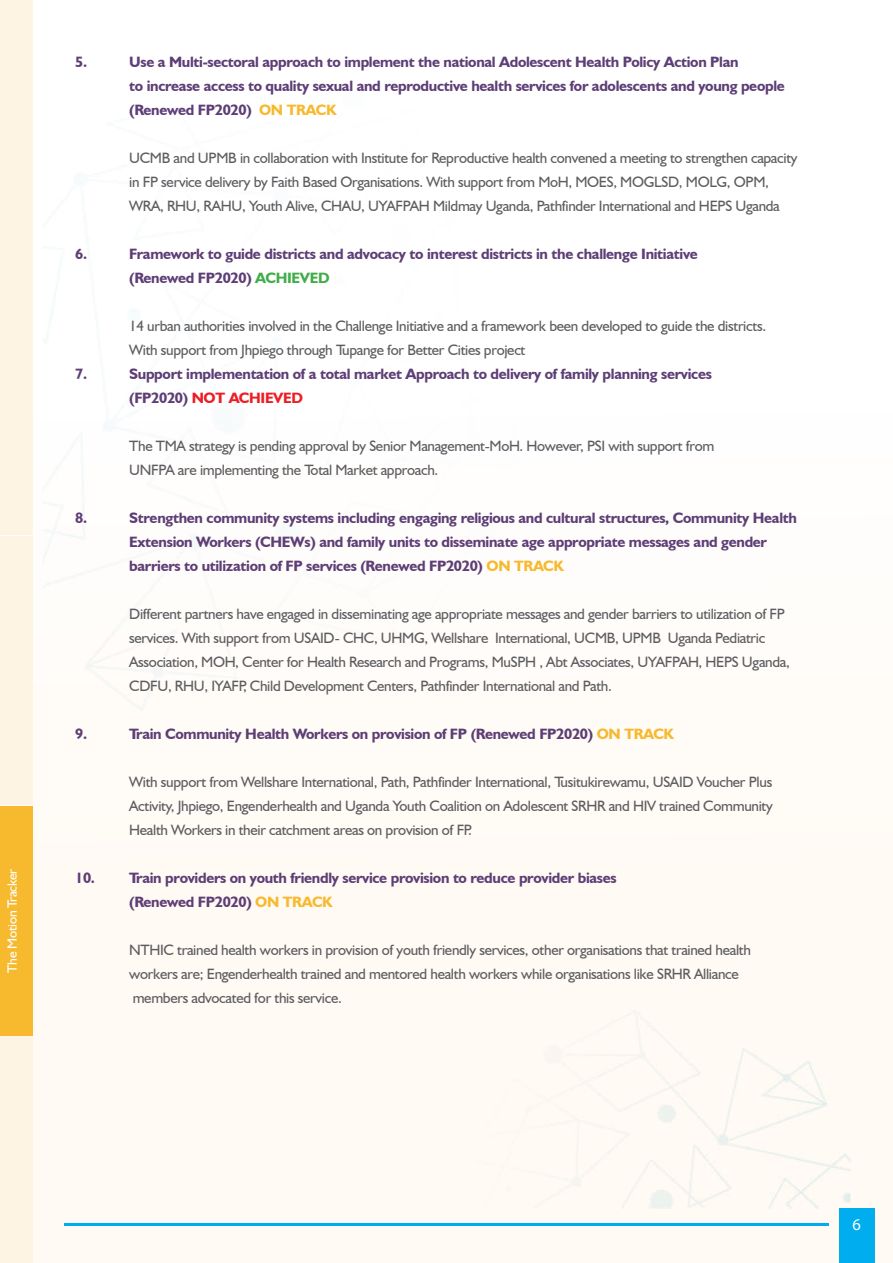
<style>
.page{position:relative;width:893px;height:1263px;background:#fff}
.page>*{position:absolute;margin:0;border:0;box-sizing:border-box;transform-origin:0 0}
.t1{font:16.5px "Myriad Pro";color:#fff}
.t2{font:15px/24px "Humanist 521 BT";letter-spacing:-.02em;color:#5d5d60}
.t3{font:700 15px/24px "Humanist 521 BT";letter-spacing:-.02em;color:#5e3e76}
.t4{font:13.5px "Humanist 521 BT";letter-spacing:-.02em;color:#fff}
.s1{color:#f7b92d}
.s2{color:#41ad49}
.s3{color:#ed1d24}
</style>
<div class="page">
<div style="left:0;top:806px;width:33px;height:229px;background:#f7b92d"></div>
<div style="left:0;top:0;width:33px;height:265px;background:#fef4e3"></div>
<div style="left:0;top:266px;width:33px;height:269px;background:#fef4e3"></div>
<div style="left:0;top:536px;width:33px;height:268px;background:#fef4e3"></div>
<div style="left:0;top:1036px;width:33px;height:227px;background:#fef4e3"></div>
<hr style="left:64px;top:1223px;width:480px;height:2px;background:#00aeef">
<hr style="left:544px;top:1223px;width:131px;height:2px;background:#00aeef">
<hr style="left:675px;top:1223px;width:154px;height:2px;background:#00aeef">
<div style="left:839px;top:1208px;width:35px;height:55px;background:#00aeef"></div>
<p class="t4" style="left:4px;top:972px;width:106px;rotate:-90deg">The Motion Tracker</p>
<p class="t3" style="left:75px;top:50px;width:13px">5.</p>
<p class="t3" style="left:129px;top:50px;width:657px">Use a Multi-sectoral approach to implement the national Adolescent Health Policy Action Plan<br>to increase access to quality sexual and reproductive health services for adolescents and young people (Renewed FP2020) <span class="s1">ON TRACK</span></p>
<p class="t2" style="left:129px;top:146px;width:670px">UCMB and UPMB in collaboration with Institute for Reproductive health convened a meeting to strengthen capacity in FP service delivery by Faith Based Organisations. With support from MoH, MOES, MOGLSD, MOLG, OPM,<br>WRA, RHU, RAHU, Youth Alive, CHAU, UYAFPAH Mildmay Uganda, Pathfinder International and HEPS Uganda</p>
<p class="t3" style="left:75px;top:242px;width:13px">6.</p>
<p class="t3" style="left:129px;top:242px;width:570px">Framework to guide districts and advocacy to interest districts in the challenge Initiative (Renewed FP2020) <span class="s2">ACHIEVED</span></p>
<p class="t2" style="left:129px;top:314px;width:638px">14 urban authorities involved in the Challenge Initiative and a framework been developed to guide the districts.<br>With support from Jhpiego through Tupange for Better Cities project</p>
<p class="t3" style="left:75px;top:362px;width:13px">7.</p>
<p class="t3" style="left:129px;top:362px;width:584px">Support implementation of a total market Approach to delivery of family planning services (FP2020) <span class="s3">NOT ACHIEVED</span></p>
<p class="t2" style="left:129px;top:434px;width:587px">The TMA strategy is pending approval by Senior Management-MoH. However, PSI with support from<br>UNFPA are implementing the Total Market approach.</p>
<p class="t3" style="left:75px;top:506px;width:13px">8.</p>
<p class="t3" style="left:129px;top:506px;width:669px">Strengthen community systems including engaging religious and cultural structures, Community Health<br>Extension Workers (CHEWs) and family units to disseminate age appropriate messages and gender barriers to utilization of FP services (Renewed FP2020) <span class="s1">ON TRACK</span></p>
<p class="t2" style="left:129px;top:602px;width:662px">Different partners have engaged in disseminating age appropriate messages and gender barriers to utilization of FP services. With support from USAID- CHC, UHMG, Wellshare International, UCMB, UPMB Uganda Pediatric Association, MOH, Center for Health Research and Programs, MuSPH , Abt Associates, UYAFPAH, HEPS Uganda, CDFU, RHU, IYAFP, Child Development Centers, Pathfinder International and Path.</p>
<p class="t3" style="left:75px;top:722px;width:13px">9.</p>
<p class="t3" style="left:129px;top:722px;width:546px">Train Community Health Workers on provision of FP (Renewed FP2020) <span class="s1">ON TRACK</span></p>
<p class="t2" style="left:129px;top:770px;width:645px;text-align:justify">With support from Wellshare International, Path, Pathfinder International, Tusitukirewamu, USAID Voucher Plus Activity, Jhpiego, Engenderhealth and Uganda Youth Coalition on Adolescent SRHR and HIV trained Community Health Workers in their catchment areas on provision of FP.</p>
<p class="t3" style="left:129px;top:866px;width:489px;text-indent:-54px">10. Train providers on youth friendly service provision to reduce provider biases (Renewed FP2020) <span class="s1">ON TRACK</span></p>
<p class="t2" style="left:129px;top:938px;width:623px">NTHIC trained health workers in provision of youth friendly services, other organisations that trained health workers are; Engenderhealth trained and mentored health workers while organisations like SRHR Alliance members advocated for this service.</p>
<p class="t1" style="left:852px;top:1214px;width:10px">6</p>
</div>
